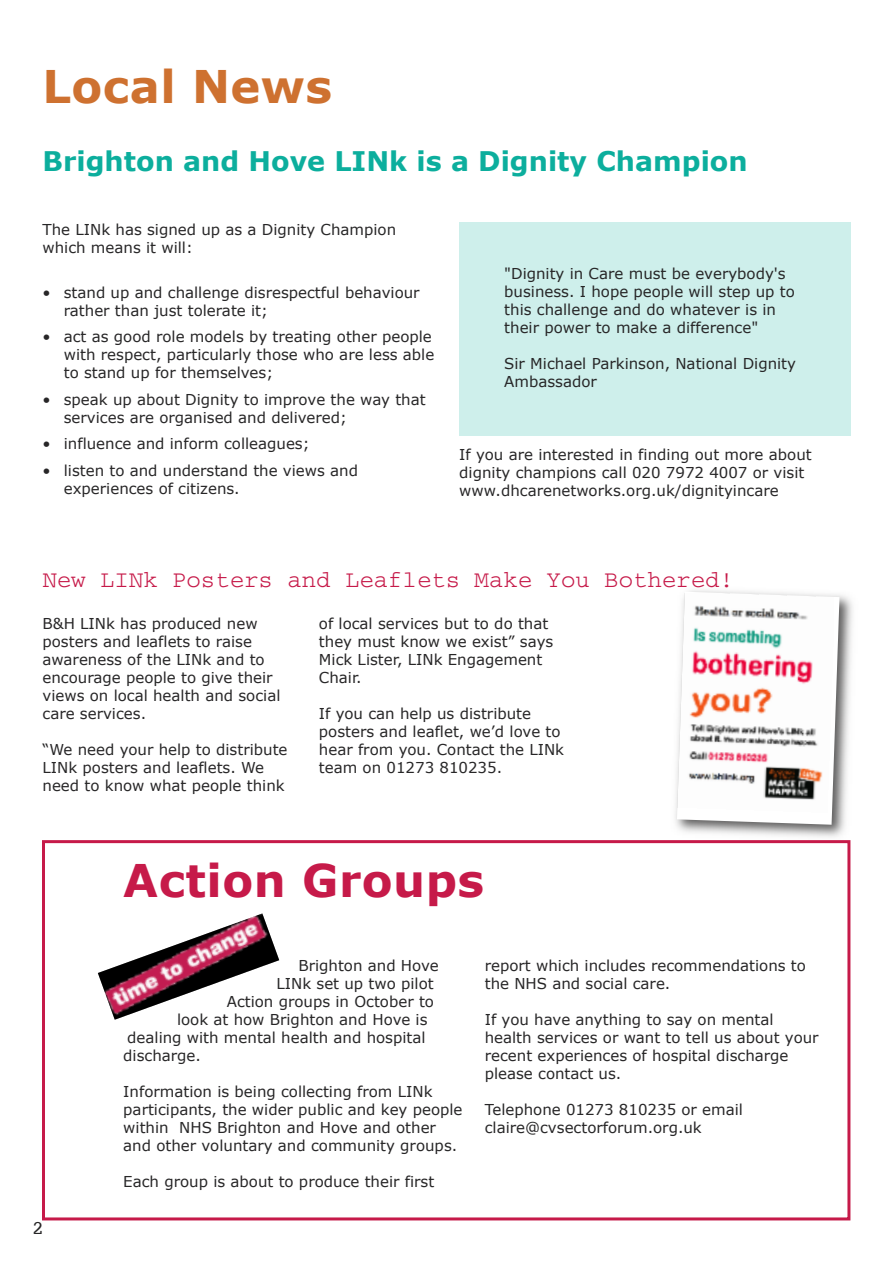
<style>
.page{position:relative;width:893px;height:1263px;background:#fff}
.page>*{position:absolute;margin:0;border:0;box-sizing:border-box;transform-origin:0 0}
.t1{font:700 45px "Verdana";letter-spacing:.01em;color:#c61a49}
.t2{font:700 45px "Verdana";letter-spacing:.01em;color:#ce7130}
.t3{font:700 27px "Verdana";color:#0cae9d}
.t4{font:24px "Courier";color:#c61a49}
.t5{font:18px "Serifa BT";color:#272627}
.t6{font:15px/18px "Verdana";color:#272627}
</style>
<div class="page">
<img style="left:675px;top:590px;width:178px;height:254px">
<svg style="left:677px;top:592px;width:162px;height:233px"></svg>
<img style="left:677px;top:593px;width:157px;height:219px">
<div style="left:459px;top:222px;width:391px;height:214px;background:#ceefeb"></div>
<div style="left:42px;top:840px;width:808px;height:380px;border:3px solid #c61a49"></div>
<img style="left:98px;top:913px;width:181px;height:107px">
<h1 class="t2" style="left:43px;top:58px;width:291px">Local News</h1>
<h2 class="t3" style="left:43px;top:144px;width:707px">Brighton and Hove LINk is a Dignity Champion</h2>
<p class="t6" style="left:43px;top:220px;width:355px">The LINk has signed up as a Dignity Champion which means it will:</p>
<p class="t6" style="left:64px;top:283px;width:357px;text-indent:-21px">• stand up and challenge disrespectful behaviour rather than just tolerate it;</p>
<p class="t6" style="left:64px;top:327px;width:372px;text-indent:-21px">• act as good role models by treating other people with respect, particularly those who are less able to stand up for themselves;</p>
<p class="t6" style="left:64px;top:390px;width:363px;text-indent:-21px">• speak up about Dignity to improve the way that services are organised and delivered;</p>
<p class="t6" style="left:43px;top:434px;width:269px">• influence and inform colleagues;</p>
<p class="t6" style="left:64px;top:461px;width:296px;text-indent:-21px">• listen to and understand the views and experiences of citizens.</p>
<p class="t6" style="left:504px;top:264px;width:292px">"Dignity in Care must be everybody's business. I hope people will step up to this challenge and do whatever is in their power to make a difference"</p>
<p class="t6" style="left:504px;top:354px;width:293px">Sir Michael Parkinson, National Dignity<br>Ambassador</p>
<p class="t6" style="left:459px;top:445px;width:354px">If you are interested in finding out more about dignity champions call 020 7972 4007 or visit www.dhcarenetworks.org.uk/dignityincare</p>
<h3 class="t4" style="left:43px;top:572px;width:693px">New LINk Posters and Leaflets Make You Bothered!</h3>
<p class="t6" style="left:43px;top:614px;width:239px">B&amp;H LINk has produced new posters and leaflets to raise awareness of the LINk and to encourage people to give their views on local health and social care services.</p>
<p class="t6" style="left:43px;top:740px;width:247px">“We need your help to distribute<br>LINk posters and leaflets. We need to know what people think</p>
<p class="t6" style="left:319px;top:614px;width:236px">of local services but to do that they must know we exist” says<br>Mick Lister, LINk Engagement<br>Chair.</p>
<p class="t6" style="left:319px;top:704px;width:247px">If you can help us distribute posters and leaflet, we’d love to hear from you. Contact the LINk team on 01273 810235.</p>
<h1 class="t1" style="left:123px;top:852px;width:362px">Action Groups</h1>
<p class="t5" style="left:33px;top:1217px;width:11px">2</p>
<p class="t6" style="left:298px;top:956px;width:142px">Brighton and Hove</p>
<p class="t6" style="left:276px;top:974px;width:159px">LINk set up two pilot</p>
<p class="t6" style="left:227px;top:992px;width:209px">Action groups in October to</p>
<p class="t6" style="left:177px;top:1010px;width:252px">look at how Brighton and Hove is</p>
<p class="t6" style="left:127px;top:1028px;width:300px">dealing with mental health and hospital</p>
<p class="t6" style="left:123px;top:1046px;width:79px">discharge.</p>
<p class="t6" style="left:123px;top:1082px;width:341px">Information is being collecting from LINk participants, the wider public and key people within NHS Brighton and Hove and other and other voluntary and community groups.</p>
<p class="t6" style="left:123px;top:1172px;width:313px">Each group is about to produce their first</p>
<p class="t6" style="left:485px;top:956px;width:323px">report which includes recommendations to the NHS and social care.</p>
<p class="t6" style="left:485px;top:1010px;width:335px">If you have anything to say on mental health services or want to tell us about your recent experiences of hospital discharge please contact us.</p>
<p class="t6" style="left:485px;top:1100px;width:260px">Telephone 01273 810235 or email claire@cvsectorforum.org.uk</p>
</div>
